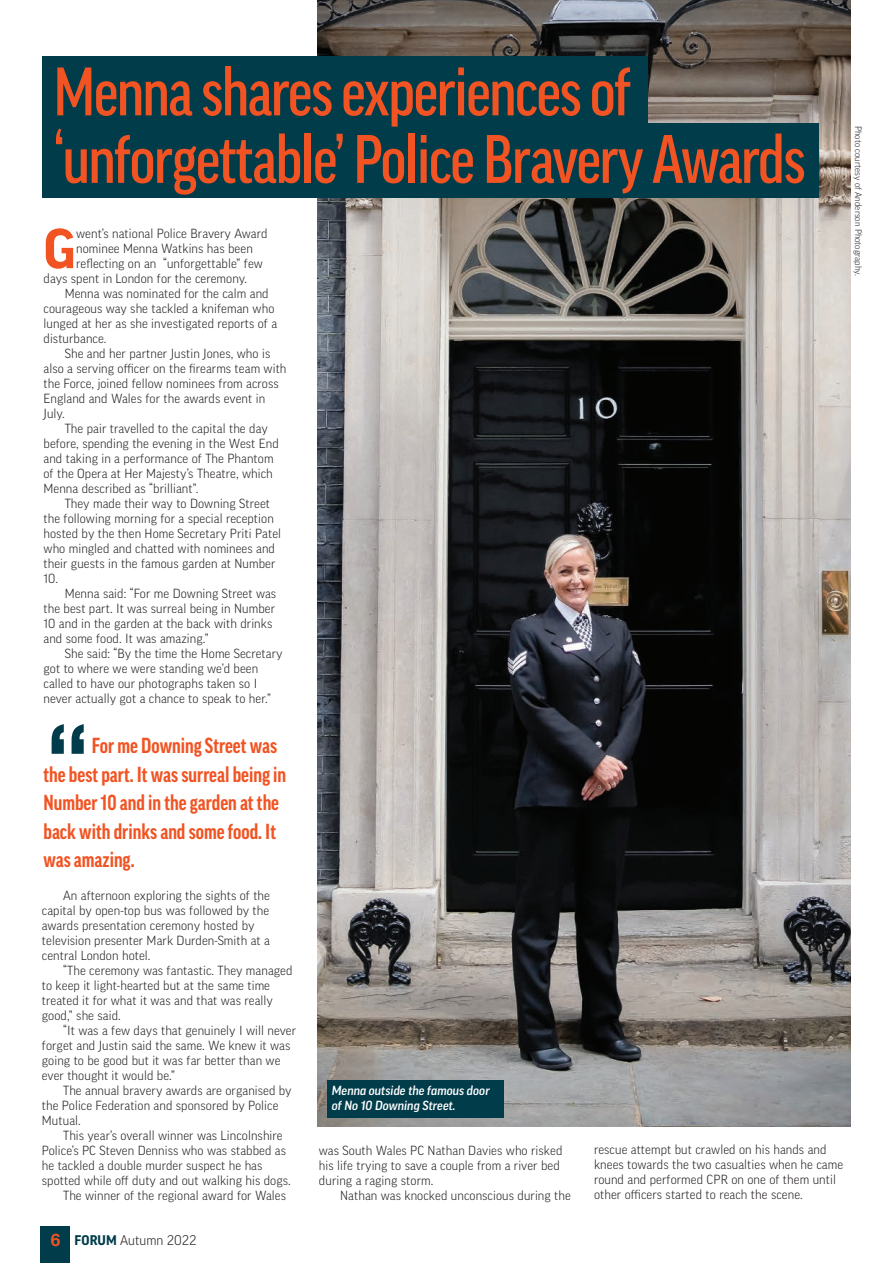
<style>
.page{position:relative;width:893px;height:1263px;background:#fff}
.page>*{position:absolute;margin:0;border:0;box-sizing:border-box;transform-origin:0 0}
.t1{font:500 123px "Avant Garde IT Cby BT";color:#013c4b}
.t2{font:500 condensed 66px/67.5px "Good Pro";letter-spacing:-.02em;color:#f15322}
.t3{font:700 54.15px "Good Pro";color:#f15322}
.t4{font:700 condensed 21px/28.5px "Good Pro";color:#f15322}
.t5{font:300 13.5px "Good Pro";color:#231f20}
.t6{font:300 12.75px/15px "Good Pro";letter-spacing:.005em;color:#231f20}
.t7{font:italic 500 12.75px/15px "Good Pro";color:#fff}
.t8{font:300 9px "Good Pro";color:#231f20}
.s1{font-family:"Helvetica Neue";font-weight:700;font-size:17.25px;color:#f15322}
.s2{font-weight:700;color:#013c4b}
</style>
<div class="page">
<div style="left:41px;top:1226px;width:29px;height:37px;background:#013c4b"></div>
<img style="left:318px;top:0;width:532px;height:1127px">
<div style="left:43px;top:57px;width:605px;height:67px;background:#013c4b"></div>
<div style="left:43px;top:124px;width:776px;height:74px;background:#013c4b"></div>
<div style="left:327px;top:1080px;width:176px;height:38px;background:#013c4b"></div>
<h2 class="t2" style="left:53px;top:58px;width:753px">Menna shares experiences of ‘unforgettable’ Police Bravery Awards</h2>
<h3 class="t3" style="left:44px;top:218px;width:34px">G</h3>
<p class="t6" style="left:76px;top:226px;width:193px">went’s national Police Bravery Award</p>
<p class="t6" style="left:76px;top:241px;width:178px">nominee Menna Watkins has been</p>
<p class="t6" style="left:76px;top:256px;width:188px">reflecting on an “unforgettable” few</p>
<p class="t6" style="left:44px;top:271px;width:205px">days spent in London for the ceremony.</p>
<p class="t6" style="left:65px;top:286px;width:205px">Menna was nominated for the calm and</p>
<p class="t6" style="left:44px;top:301px;width:232px">courageous way she tackled a knifeman who</p>
<p class="t6" style="left:44px;top:316px;width:235px">lunged at her as she investigated reports of a</p>
<p class="t6" style="left:44px;top:331px;width:65px">disturbance.</p>
<p class="t6" style="left:65px;top:346px;width:207px">She and her partner Justin Jones, who is</p>
<p class="t6" style="left:44px;top:361px;width:245px">also a serving officer on the firearms team with</p>
<p class="t6" style="left:44px;top:376px;width:237px">the Force, joined fellow nominees from across</p>
<p class="t6" style="left:44px;top:391px;width:223px">England and Wales for the awards event in</p>
<p class="t6" style="left:44px;top:406px;width:23px">July.</p>
<p class="t6" style="left:65px;top:421px;width:205px">The pair travelled to the capital the day</p>
<p class="t6" style="left:44px;top:436px;width:237px">before, spending the evening in the West End</p>
<p class="t6" style="left:44px;top:451px;width:232px">and taking in a performance of The Phantom</p>
<p class="t6" style="left:44px;top:466px;width:231px">of the Opera at Her Majesty’s Theatre, which</p>
<p class="t6" style="left:44px;top:481px;width:157px">Menna described as “brilliant”.</p>
<p class="t6" style="left:65px;top:496px;width:207px">They made their way to Downing Street</p>
<p class="t6" style="left:44px;top:511px;width:232px">the following morning for a special reception</p>
<p class="t6" style="left:44px;top:526px;width:239px">hosted by the then Home Secretary Priti Patel</p>
<p class="t6" style="left:44px;top:541px;width:233px">who mingled and chatted with nominees and</p>
<p class="t6" style="left:44px;top:556px;width:233px">their guests in the famous garden at Number</p>
<p class="t6" style="left:44px;top:571px;width:16px">10.</p>
<p class="t6" style="left:65px;top:586px;width:213px">Menna said: “For me Downing Street was</p>
<p class="t6" style="left:44px;top:601px;width:233px">the best part. It was surreal being in Number</p>
<p class="t6" style="left:44px;top:616px;width:230px">10 and in the garden at the back with drinks</p>
<p class="t6" style="left:44px;top:631px;width:167px">and some food. It was amazing.”</p>
<p class="t6" style="left:65px;top:646px;width:219px">She said: “By the time the Home Secretary</p>
<p class="t6" style="left:44px;top:661px;width:216px">got to where we were standing we’d been</p>
<p class="t6" style="left:44px;top:676px;width:215px">called to have our photographs taken so I</p>
<p class="t6" style="left:44px;top:691px;width:229px">never actually got a chance to speak to her.”</p>
<h1 class="t1" style="left:44px;top:695px;width:50px">“</h1>
<h3 class="t4" style="left:43px;top:731px;width:244px;text-indent:48px">For me Downing Street was the best part. It was surreal being in<br>Number 10 and in the garden at the back with drinks and some food. It was amazing.</h3>
<p class="t6" style="left:42px;top:888px;width:230px;text-indent:21px">An afternoon exploring the sights of the capital by open-top bus was followed by the awards presentation ceremony hosted by television presenter Mark Durden-Smith at a central London hotel.</p>
<p class="t6" style="left:42px;top:963px;width:252px;text-indent:21px">“The ceremony was fantastic. They managed to keep it light-hearted but at the same time treated it for what it was and that was really good,” she said.</p>
<p class="t6" style="left:42px;top:1023px;width:256px;text-indent:21px">“It was a few days that genuinely I will never forget and Justin said the same. We knew it was going to be good but it was far better than we ever thought it would be.”</p>
<p class="t6" style="left:42px;top:1083px;width:251px;text-indent:21px">The annual bravery awards are organised by the Police Federation and sponsored by Police<br>Mutual.</p>
<p class="t6" style="left:63px;top:1128px;width:221px">This year’s overall winner was Lincolnshire</p>
<p class="t6" style="left:42px;top:1143px;width:246px">Police’s PC Steven Denniss who was stabbed as</p>
<p class="t6" style="left:42px;top:1158px;width:222px">he tackled a double murder suspect he has</p>
<p class="t6" style="left:42px;top:1173px;width:250px">spotted while off duty and out walking his dogs.</p>
<p class="t6" style="left:63px;top:1188px;width:224px">The winner of the regional award for Wales</p>
<p class="t7" style="left:332px;top:1083px;width:159px">Menna outside the famous door of No 10 Downing Street.</p>
<p class="t6" style="left:319px;top:1143px;width:245px">was South Wales PC Nathan Davies who risked his life trying to save a couple from a river bed during a raging storm.</p>
<p class="t6" style="left:340px;top:1188px;width:232px">Nathan was knocked unconscious during the</p>
<p class="t6" style="left:594px;top:1142px;width:251px">rescue attempt but crawled on his hands and knees towards the two casualties when he came round and performed CPR on one of them until other officers started to reach the scene.</p>
<p class="t8" style="left:863px;top:126px;width:152px;rotate:90deg">Photo courtesy of Anderson Photography.</p>
<p class="t5" style="left:51px;top:1232px;width:147px"><span class="s1">6</span> <span class="s2">FORUM</span> Autumn 2022</p>
</div>
